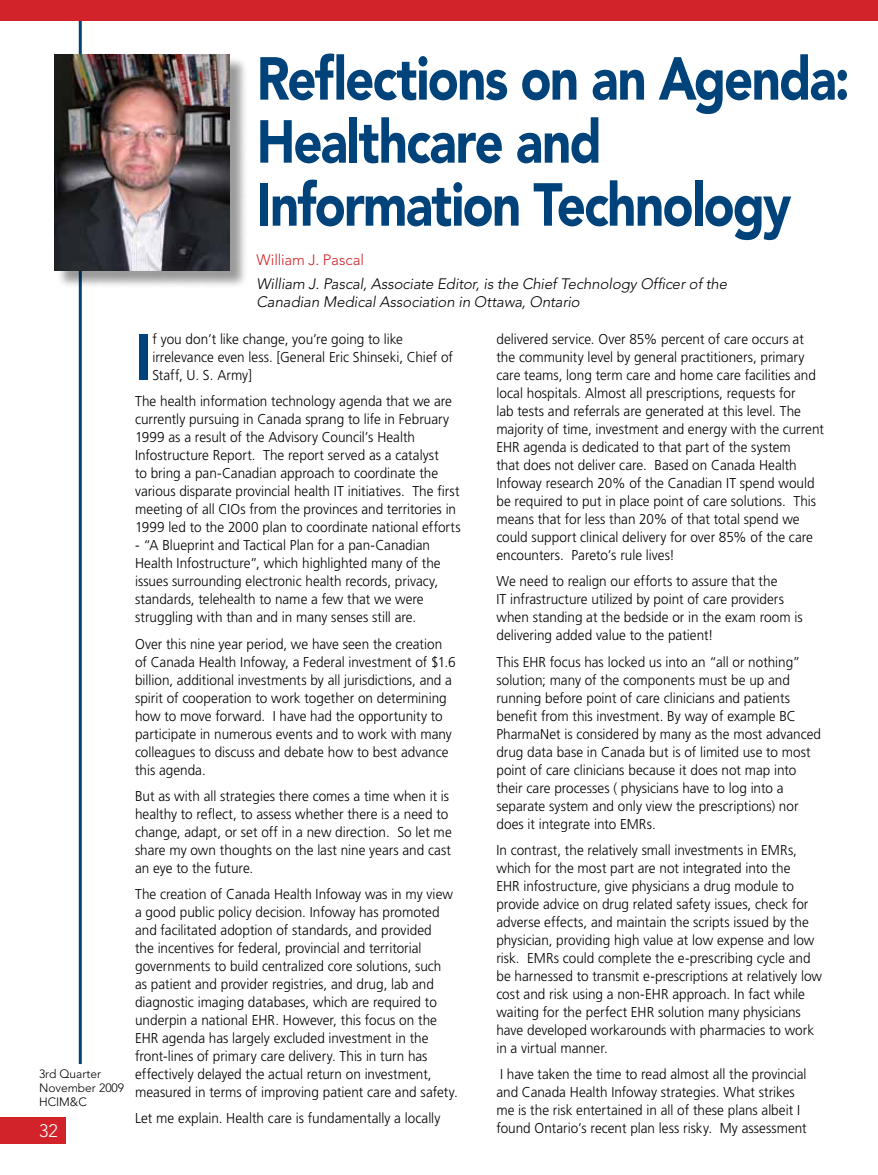
<style>
.page{position:relative;width:878px;height:1175px;background:#fff}
.page>*{position:absolute;margin:0;border:0;box-sizing:border-box;transform-origin:0 0}
.t1{font:700 65.85px "Frutiger";color:#00427a;scale:.95 1}
.t2{font:900 60px/63px "Avenir";letter-spacing:-.035em;color:#00427a;scale:.85 1}
.t3{font:300 18px "Avenir";color:#fff}
.t4{font:italic 300 15px/18px "Avenir";letter-spacing:-.005em;color:#000}
.t5{font:300 15px "Avenir";letter-spacing:-.005em;color:#d2232a}
.t6{font:300 14.25px/18px "Frutiger";color:#000;scale:.95 1}
.t7{font:300 12px/14.4px "Avenir";color:#000}
</style>
<div class="page">
<div style="left:0;top:1117px;width:65px;height:27px;background:#d2232a"></div>
<hr style="left:79px;top:0;width:3px;height:1064px;background:#00427a">
<div style="left:0;top:0;width:878px;height:20px;background:#d2232a"></div>
<div style="left:56px;top:56px;width:192px;height:233px;background:#000;opacity:.4"></div>
<img style="left:54px;top:54px;width:176px;height:216px">
<p class="t7" style="left:39px;top:1066px;width:86px">3rd Quarter<br>November 2009<br>HCIM&amp;C</p>
<p class="t3" style="left:39px;top:1120px;width:20px">32</p>
<h2 class="t2" style="left:256px;top:47px;width:699px">Reflections on an Agenda:<br>Healthcare and<br>Information Technology</h2>
<p class="t5" style="left:256px;top:251px;width:109px">William J. Pascal</p>
<p class="t4" style="left:256px;top:275px;width:472px">William J. Pascal, Associate Editor, is the Chief Technology Officer of the<br>Canadian Medical Association in Ottawa, Ontario</p>
<h1 class="t1" style="left:135px;top:318px;width:20px">I</h1>
<p class="t6" style="left:152px;top:330px;width:318px">f you don’t like change, you’re going to like irrelevance even less. [General Eric Shinseki, Chief of<br>Staff, U. S. Army]</p>
<p class="t6" style="left:135px;top:392px;width:344px">The health information technology agenda that we are currently pursuing in Canada sprang to life in February 1999 as a result of the Advisory Council’s Health Infostructure Report. The report served as a catalyst<br>to bring a pan-Canadian approach to coordinate the various disparate provincial health IT initiatives. The first meeting of all CIOs from the provinces and territories in 1999 led to the 2000 plan to coordinate national efforts</p>
<p class="t6" style="left:135px;top:536px;width:323px">- “A Blueprint and Tactical Plan for a pan-Canadian Health Infostructure”, which highlighted many of the issues surrounding electronic health records, privacy, standards, telehealth to name a few that we were struggling with than and in many senses still are.</p>
<p class="t6" style="left:135px;top:634px;width:339px">Over this nine year period, we have seen the creation of Canada Health Infoway, a Federal investment of $1.6 billion, additional investments by all jurisdictions, and a spirit of cooperation to work together on determining how to move forward. I have had the opportunity to participate in numerous events and to work with many colleagues to discuss and debate how to best advance this agenda.</p>
<p class="t6" style="left:135px;top:787px;width:335px">But as with all strategies there comes a time when it is healthy to reflect, to assess whether there is a need to change, adapt, or set off in a new direction. So let me share my own thoughts on the last nine years and cast an eye to the future.</p>
<p class="t6" style="left:135px;top:885px;width:341px">The creation of Canada Health Infoway was in my view a good public policy decision. Infoway has promoted and facilitated adoption of standards, and provided<br>the incentives for federal, provincial and territorial governments to build centralized core solutions, such<br>as patient and provider registries, and drug, lab and diagnostic imaging databases, which are required to underpin a national EHR. However, this focus on the EHR agenda has largely excluded investment in the front-lines of primary care delivery. This in turn has effectively delayed the actual return on investment, measured in terms of improving patient care and safety.</p>
<p class="t6" style="left:135px;top:1109px;width:323px">Let me explain. Health care is fundamentally a locally</p>
<p class="t6" style="left:496px;top:330px;width:346px">delivered service. Over 85% percent of care occurs at the community level by general practitioners, primary care teams, long term care and home care facilities and local hospitals. Almost all prescriptions, requests for<br>lab tests and referrals are generated at this level. The majority of time, investment and energy with the current EHR agenda is dedicated to that part of the system<br>that does not deliver care. Based on Canada Health Infoway research 20% of the Canadian IT spend would be required to put in place point of care solutions. This means that for less than 20% of that total spend we could support clinical delivery for over 85% of the care encounters. Pareto’s rule lives!</p>
<p class="t6" style="left:496px;top:572px;width:324px">We need to realign our efforts to assure that the<br>IT infrastructure utilized by point of care providers when standing at the bedside or in the exam room is delivering added value to the patient!</p>
<p class="t6" style="left:496px;top:652px;width:343px">This EHR focus has locked us into an “all or nothing” solution; many of the components must be up and running before point of care clinicians and patients benefit from this investment. By way of example BC PharmaNet is considered by many as the most advanced drug data base in Canada but is of limited use to most point of care clinicians because it does not map into their care processes ( physicians have to log into a separate system and only view the prescriptions) nor does it integrate into EMRs.</p>
<p class="t6" style="left:496px;top:841px;width:344px">In contrast, the relatively small investments in EMRs, which for the most part are not integrated into the<br>EHR infostructure, give physicians a drug module to provide advice on drug related safety issues, check for adverse effects, and maintain the scripts issued by the physician, providing high value at low expense and low risk. EMRs could complete the e-prescribing cycle and be harnessed to transmit e-prescriptions at relatively low cost and risk using a non-EHR approach. In fact while waiting for the perfect EHR solution many physicians have developed workarounds with pharmacies to work in a virtual manner.</p>
<p class="t6" style="left:496px;top:1065px;width:328px">I have taken the time to read almost all the provincial and Canada Health Infoway strategies. What strikes me is the risk entertained in all of these plans albeit I found Ontario’s recent plan less risky. My assessment</p>
</div>
